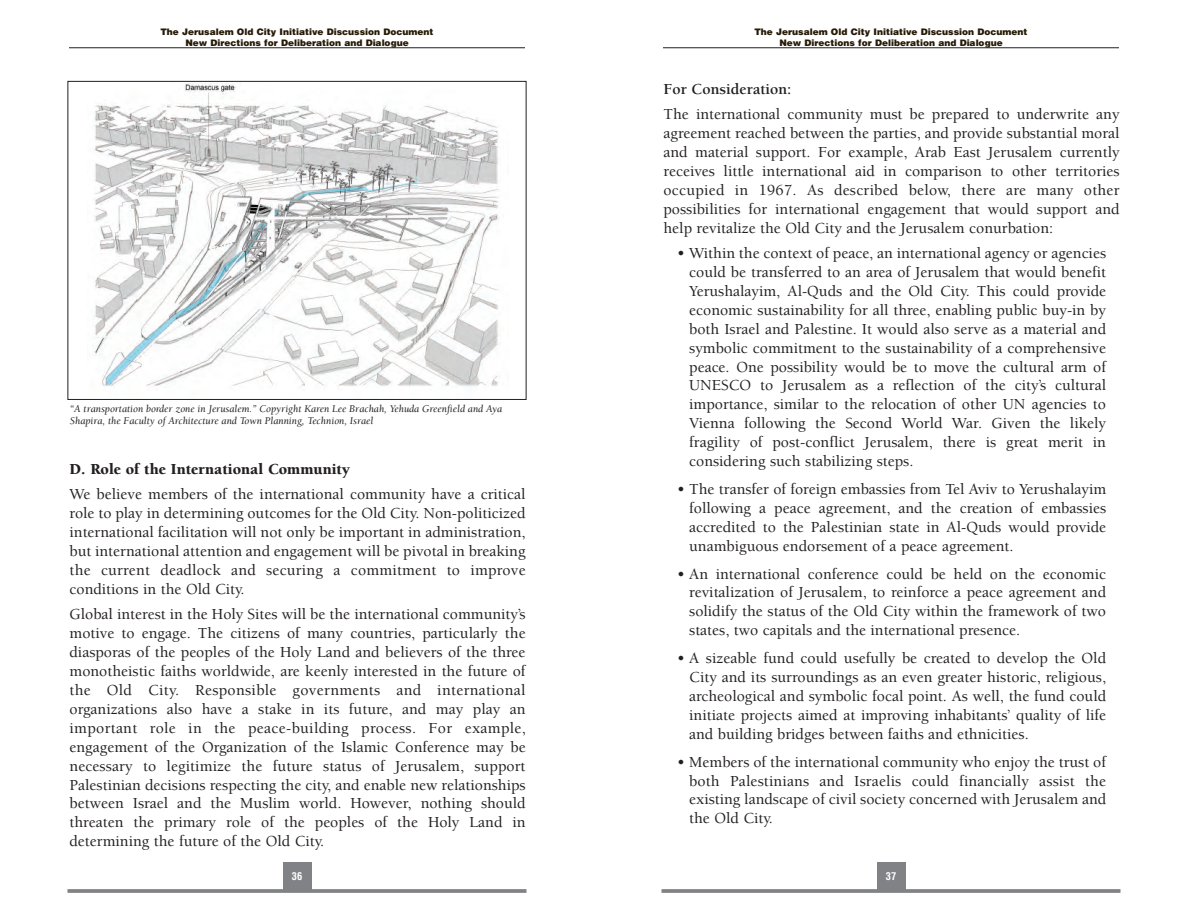
<style>
.page{position:relative;width:1188px;height:918px;background:#fff}
.page>*{position:absolute;margin:0;border:0;box-sizing:border-box;transform-origin:0 0}
.t1{font:500 15.75px/18.9px "Berkeley";color:#231f20;text-align:justify}
.t2{font:900 15.75px "Berkeley";color:#231f20}
.t3{font:700 15.75px "Berkeley";color:#231f20}
.t4{font:italic 10.5px/12.6px "Berkeley";color:#231f20}
.t5{font:700 condensed 10.5px "Helvetica";color:#fff}
.t6{font:900 9px/10.8px "Helvetica";color:#251a05;text-align:center}
</style>
<div class="page">
<img style="left:94px;top:83px;width:405px;height:304px">
<div style="left:68px;top:81px;width:458px;height:319px;border:1px solid #231f20"></div>
<hr style="left:662px;top:889px;width:458px;height:4px;background:#87898c">
<div style="left:877px;top:863px;width:29px;height:28px;background:#808285"></div>
<hr style="left:663px;top:47px;width:456px;height:1px;background:#231f20">
<hr style="left:68px;top:889px;width:458px;height:4px;background:#87898c">
<div style="left:283px;top:863px;width:29px;height:28px;background:#808285"></div>
<hr style="left:69px;top:47px;width:456px;height:1px;background:#231f20">
<p class="t6" style="left:160px;top:27px;width:275px">The Jerusalem Old City Initiative Discussion Document<br>New Directions for Deliberation and Dialogue</p>
<p class="t4" style="left:70px;top:403px;width:434px">“A transportation border zone in Jerusalem.” Copyright Karen Lee Brachah, Yehuda Greenfield and Aya<br>Shapira, the Faculty of Architecture and Town Planning, Technion, Israel</p>
<p class="t2" style="left:70px;top:463px;width:282px">D. Role of the International Community</p>
<p class="t1" style="left:70px;top:486px;width:458px">We believe members of the international community have a critical role to play in determining outcomes for the Old City. Non-politicized international facilitation will not only be important in administration, but international attention and engagement will be pivotal in breaking the current deadlock and securing a commitment to improve conditions in the Old City.</p>
<p class="t1" style="left:70px;top:606px;width:458px">Global interest in the Holy Sites will be the international community’s motive to engage. The citizens of many countries, particularly the diasporas of the peoples of the Holy Land and believers of the three monotheistic faiths worldwide, are keenly interested in the future of the Old City. Responsible governments and international organizations also have a stake in its future, and may play an important role in the peace-building process. For example, engagement of the Organization of the Islamic Conference may be necessary to legitimize the future status of Jerusalem, support Palestinian decisions respecting the city, and enable new relationships between Israel and the Muslim world. However, nothing should threaten the primary role of the peoples of the Holy Land in determining the future of the Old City.</p>
<p class="t5" style="left:292px;top:870px;width:12px">36</p>
<p class="t6" style="left:754px;top:27px;width:275px">The Jerusalem Old City Initiative Discussion Document<br>New Directions for Deliberation and Dialogue</p>
<p class="t3" style="left:664px;top:82px;width:129px">For Consideration:</p>
<p class="t1" style="left:664px;top:106px;width:458px">The international community must be prepared to underwrite any agreement reached between the parties, and provide substantial moral and material support. For example, Arab East Jerusalem currently receives little international aid in comparison to other territories occupied in 1967. As described below, there are many other possibilities for international engagement that would support and help revitalize the Old City and the Jerusalem conurbation:</p>
<p class="t1" style="left:689px;top:245px;width:418px;text-indent:-12px">• Within the context of peace, an international agency or agencies could be transferred to an area of Jerusalem that would benefit Yerushalayim, Al-Quds and the Old City. This could provide economic sustainability for all three, enabling public buy-in by both Israel and Palestine. It would also serve as a material and symbolic commitment to the sustainability of a comprehensive peace. One possibility would be to move the cultural arm of UNESCO to Jerusalem as a reflection of the city’s cultural importance, similar to the relocation of other UN agencies to Vienna following the Second World War. Given the likely fragility of post-conflict Jerusalem, there is great merit in considering such stabilizing steps.</p>
<p class="t1" style="left:689px;top:481px;width:419px;text-indent:-12px">• The transfer of foreign embassies from Tel Aviv to Yerushalayim following a peace agreement, and the creation of embassies accredited to the Palestinian state in Al-Quds would provide unambiguous endorsement of a peace agreement.</p>
<p class="t1" style="left:689px;top:566px;width:418px;text-indent:-12px">• An international conference could be held on the economic revitalization of Jerusalem, to reinforce a peace agreement and solidify the status of the Old City within the framework of two states, two capitals and the international presence.</p>
<p class="t1" style="left:689px;top:650px;width:418px;text-indent:-12px">• A sizeable fund could usefully be created to develop the Old City and its surroundings as an even greater historic, religious, archeological and symbolic focal point. As well, the fund could initiate projects aimed at improving inhabitants’ quality of life and building bridges between faiths and ethnicities.</p>
<p class="t1" style="left:689px;top:754px;width:418px;text-indent:-12px">• Members of the international community who enjoy the trust of both Palestinians and Israelis could financially assist the existing landscape of civil society concerned with Jerusalem and the Old City.</p>
<p class="t5" style="left:886px;top:870px;width:12px">37</p>
</div>
